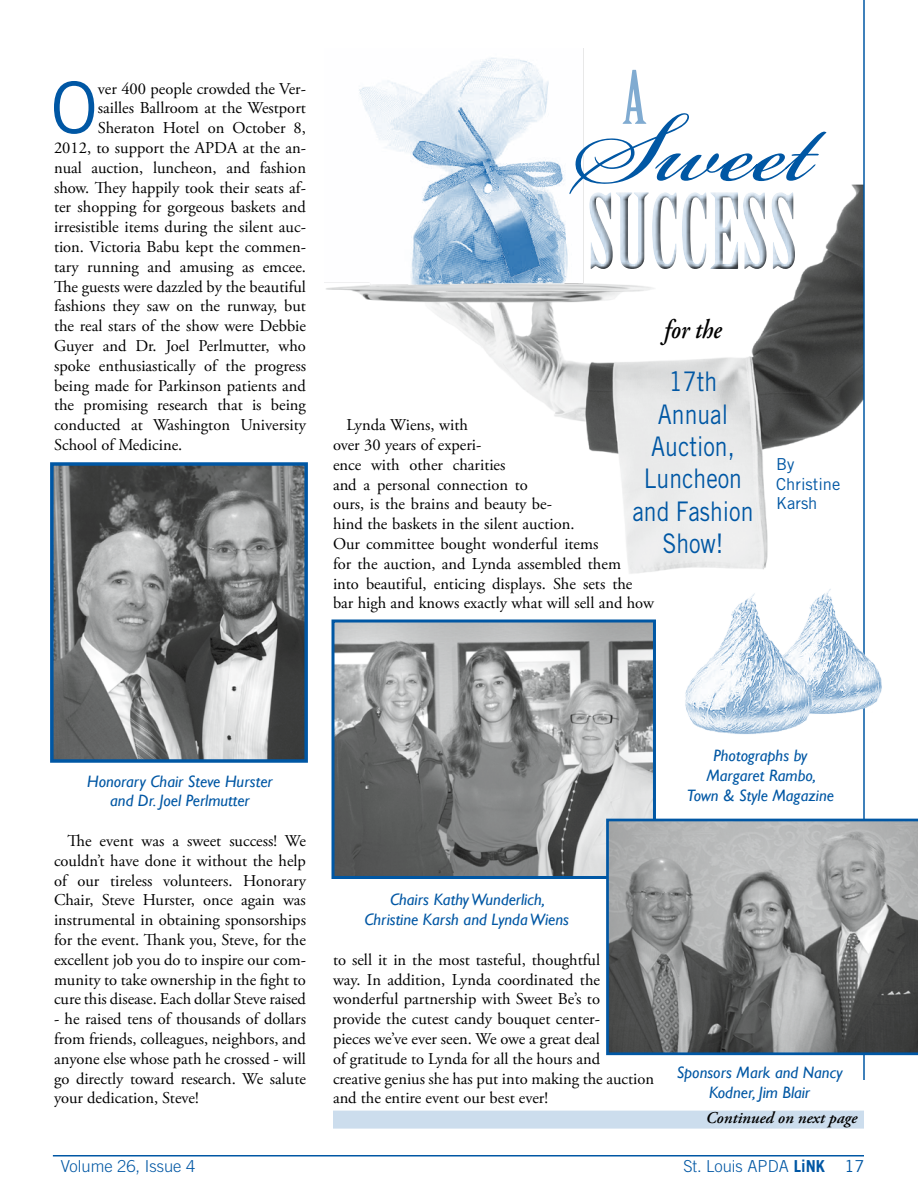
<style>
.page{position:relative;width:918px;height:1188px;background:#fff}
.page>*{position:absolute;margin:0;border:0;box-sizing:border-box;transform-origin:0 0}
.t1{font:72px "Birch Std";color:#80abd1}
.t2{font:71.4px "Trade Gothic LT Std";color:#0057a4}
.t3{font:27px/32.4px "Trade Gothic LT Std";color:#0057a4;text-align:center;scale:.85 1}
.t4{font:italic 600 27px "Adobe Garamond Pro";color:#000;scale:.85 1}
.t5{font:16.5px/19.8px "Adobe Garamond Pro";color:#000;text-align:justify}
.t6{font:italic 16.5px/19.8px "Gill Sans";color:#0057a4;text-align:center}
.t7{font:300 16.5px "Trade Gothic LT Std";color:#0057a4}
.t8{font:italic 600 16.5px "Adobe Garamond Pro";color:#000}
.t9{font:16.5px/19.8px "Trade Gothic LT Std";color:#0057a4}
.s1{font-weight:700}
.s2{font-weight:400}
</style>
<div class="page">
<hr style="left:53px;top:1155px;width:811px;height:1px;background:#0057a4">
<img style="left:324px;top:48px;width:539px;height:526px">
<svg style="left:569px;top:113px;width:258px;height:156px"></svg>
<img style="left:54px;top:466px;width:250px;height:293px">
<div style="left:50px;top:462px;width:258px;height:301px;border:3px solid #0057a4"></div>
<hr style="left:863px;top:0;width:2px;height:1080px;background:#0057a4">
<img style="left:335px;top:623px;width:317px;height:252px">
<div style="left:331px;top:619px;width:325px;height:260px;border:3px solid #0057a4"></div>
<svg style="left:606px;top:819px;width:312px;height:236px;background:#85898c"></svg>
<div style="left:333px;top:1111px;width:531px;height:18px;background:#ccdded"></div>
<img style="left:818px;top:586px;width:64px;height:135px">
<img style="left:685px;top:593px;width:133px;height:141px">
<h2 class="t2" style="left:50px;top:65px;width:49px">O</h2>
<p class="t5" style="left:98px;top:79px;width:210px">ver 400 people crowded the Ver-</p>
<p class="t5" style="left:98px;top:99px;width:210px">sailles Ballroom at the Westport</p>
<p class="t5" style="left:98px;top:119px;width:210px">Sheraton Hotel on October 8,</p>
<p class="t5" style="left:54px;top:138px;width:253px">2012, to support the APDA at the an-</p>
<p class="t5" style="left:54px;top:158px;width:254px">nual auction, luncheon, and fashion</p>
<p class="t5" style="left:54px;top:178px;width:253px">show. They happily took their seats af-</p>
<p class="t5" style="left:54px;top:198px;width:254px">ter shopping for gorgeous baskets and</p>
<p class="t5" style="left:54px;top:218px;width:253px">irresistible items during the silent auc-</p>
<p class="t5" style="left:54px;top:237px;width:254px">tion. Victoria Babu kept the commen-</p>
<p class="t5" style="left:54px;top:257px;width:254px">tary running and amusing as emcee.</p>
<p class="t5" style="left:54px;top:277px;width:254px">The guests were dazzled by the beautiful</p>
<p class="t5" style="left:54px;top:297px;width:253px">fashions they saw on the runway, but</p>
<p class="t5" style="left:54px;top:317px;width:254px">the real stars of the show were Debbie</p>
<p class="t5" style="left:54px;top:336px;width:253px">Guyer and Dr. Joel Perlmutter, who</p>
<p class="t5" style="left:54px;top:356px;width:253px">spoke enthusiastically of the progress</p>
<p class="t5" style="left:54px;top:376px;width:253px">being made for Parkinson patients and</p>
<p class="t5" style="left:54px;top:396px;width:253px">the promising research that is being</p>
<p class="t5" style="left:54px;top:416px;width:254px">conducted at Washington University</p>
<p class="t5" style="left:54px;top:435px;width:130px">School of Medicine.</p>
<h1 class="t1" style="left:622px;top:57px;width:25px">A</h1>
<h3 class="t4" style="left:664px;top:314px;width:69px">for the</h3>
<h3 class="t3" style="left:633px;top:365px;width:144px">17th<br>Annual<br>Auction,<br>Luncheon and Fashion<br>Show!</h3>
<p class="t5" style="left:333px;top:416px;width:323px;text-align:left;text-indent:13px">Lynda Wiens, with<br>over 30 years of experi-<br>ence with other charities<br>and a personal connection to<br>ours, is the brains and beauty be-<br>hind the baskets in the silent auction.<br>Our committee bought wonderful items<br>for the auction, and Lynda assembled them<br>into beautiful, enticing displays. She sets the bar high and knows exactly what will sell and how</p>
<p class="t9" style="left:776px;top:454px;width:66px">By<br>Christine<br>Karsh</p>
<p class="t6" style="left:87px;top:771px;width:187px">Honorary Chair Steve Hurster and Dr. Joel Perlmutter</p>
<p class="t5" style="left:54px;top:831px;width:254px;text-indent:13px">The event was a sweet success! We couldn’t have done it without the help of our tireless volunteers. Honorary Chair, Steve Hurster, once again was instrumental in obtaining sponsorships for the event. Thank you, Steve, for the excellent job you do to inspire our com&shy;munity to take ownership in the fight to cure this disease. Each dollar Steve raised</p>
<p class="t5" style="left:54px;top:1010px;width:254px">- he raised tens of thousands of dollars from friends, colleagues, neighbors, and anyone else whose path he crossed - will go directly toward research. We salute your dedication, Steve!</p>
<p class="t6" style="left:687px;top:746px;width:149px">Photographs by<br>Margaret Rambo,<br>Town &amp; Style Magazine</p>
<p class="t6" style="left:364px;top:890px;width:206px">Chairs Kathy Wunderlich,<br>Christine Karsh and Lynda Wiens</p>
<p class="t5" style="left:333px;top:950px;width:323px;text-align:left">to sell it in the most tasteful, thoughtful<br>way. In addition, Lynda coordinated the wonderful partnership with Sweet Be’s to<br>provide the cutest candy bouquet center-<br>pieces we’ve ever seen. We owe a great deal<br>of gratitude to Lynda for all the hours and<br>creative genius she has put into making the auction and the entire event our best ever!</p>
<p class="t6" style="left:677px;top:1063px;width:167px">Sponsors Mark and Nancy<br>Kodner, Jim Blair</p>
<p class="t8" style="left:706px;top:1108px;width:153px">Continued on next page</p>
<p class="t7" style="left:61px;top:1156px;width:136px">Volume 26, Issue 4</p>
<p class="t7" style="left:683px;top:1156px;width:183px">St. Louis APDA <span class="s1">LiNK</span> <span class="s2">17</span></p>
</div>
